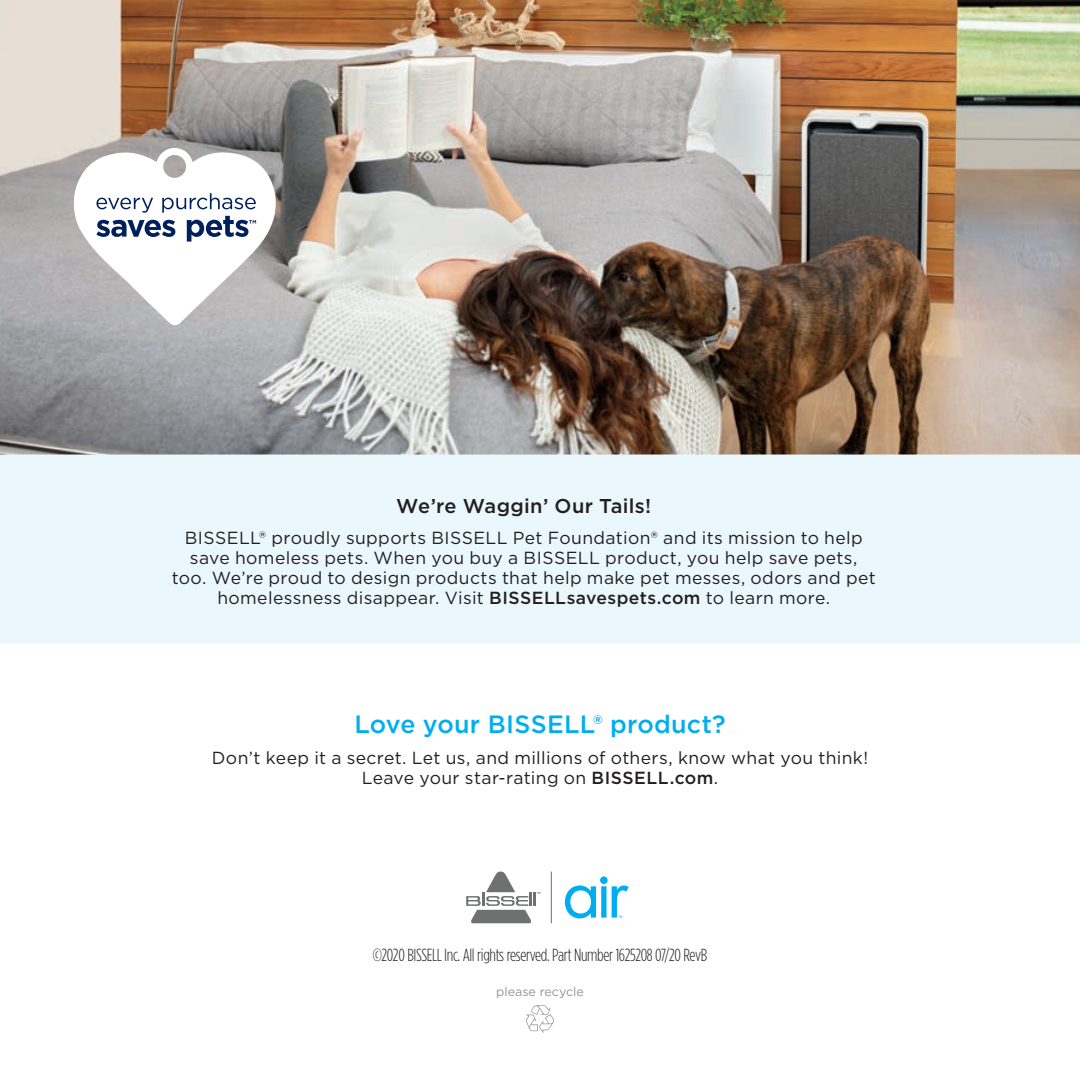
<style>
.page{position:relative;width:1080px;height:1080px;background:#fff}
.page>*{position:absolute;margin:0;border:0;box-sizing:border-box;transform-origin:0 0}
.t1{font:500 25px "Gotham";letter-spacing:.01em;color:#00aeef}
.t2{font:500 20px "Gotham";letter-spacing:.015em;color:#231f20}
.t3{font:17.5px/20px "Gotham";letter-spacing:.02em;color:#231f20;text-align:center}
.t4{font:300 17.5px "Gotham Condensed";letter-spacing:-.02em;color:#231f20}
.t5{font:12.5px "Gotham";color:#939598}
.s1{font-weight:500}
</style>
<div class="page">
<hr style="left:551px;top:872px;width:1px;height:51px;background:#6f7070">
<svg style="left:565px;top:876px;width:64px;height:42px"></svg>
<svg style="left:466px;top:872px;width:75px;height:51px"></svg>
<img style="left:0;top:0;width:1080px;height:454px">
<div style="left:0;top:454px;width:1080px;height:189px;background:#eaf7fd"></div>
<svg style="left:72px;top:148px;width:210px;height:177px"></svg>
<svg style="left:526px;top:1005px;width:28px;height:28px"></svg>
<p class="t2" style="left:396px;top:493px;width:257px">We’re Waggin’ Our Tails!</p>
<p class="t3" style="left:172px;top:528px;width:706px">BISSELL® proudly supports BISSELL Pet Foundation® and its mission to help save homeless pets. When you buy a BISSELL product, you help save pets, too. We’re proud to design products that help make pet messes, odors and pet homelessness disappear. Visit <span class="s1">BISSELLsavespets.com</span> to learn more.</p>
<h1 class="t1" style="left:354px;top:707px;width:373px">Love your BISSELL® product?</h1>
<p class="t3" style="left:212px;top:747px;width:658px">Don’t keep it a secret. Let us, and millions of others, know what you think!<br>Leave your star-rating on <span class="s1">BISSELL.com</span>.</p>
<p class="t4" style="left:373px;top:945px;width:336px">©2020 BISSELL Inc. All rights reserved. Part Number 1625208 07/20 RevB</p>
<p class="t5" style="left:496px;top:984px;width:89px">please recycle</p>
</div>
